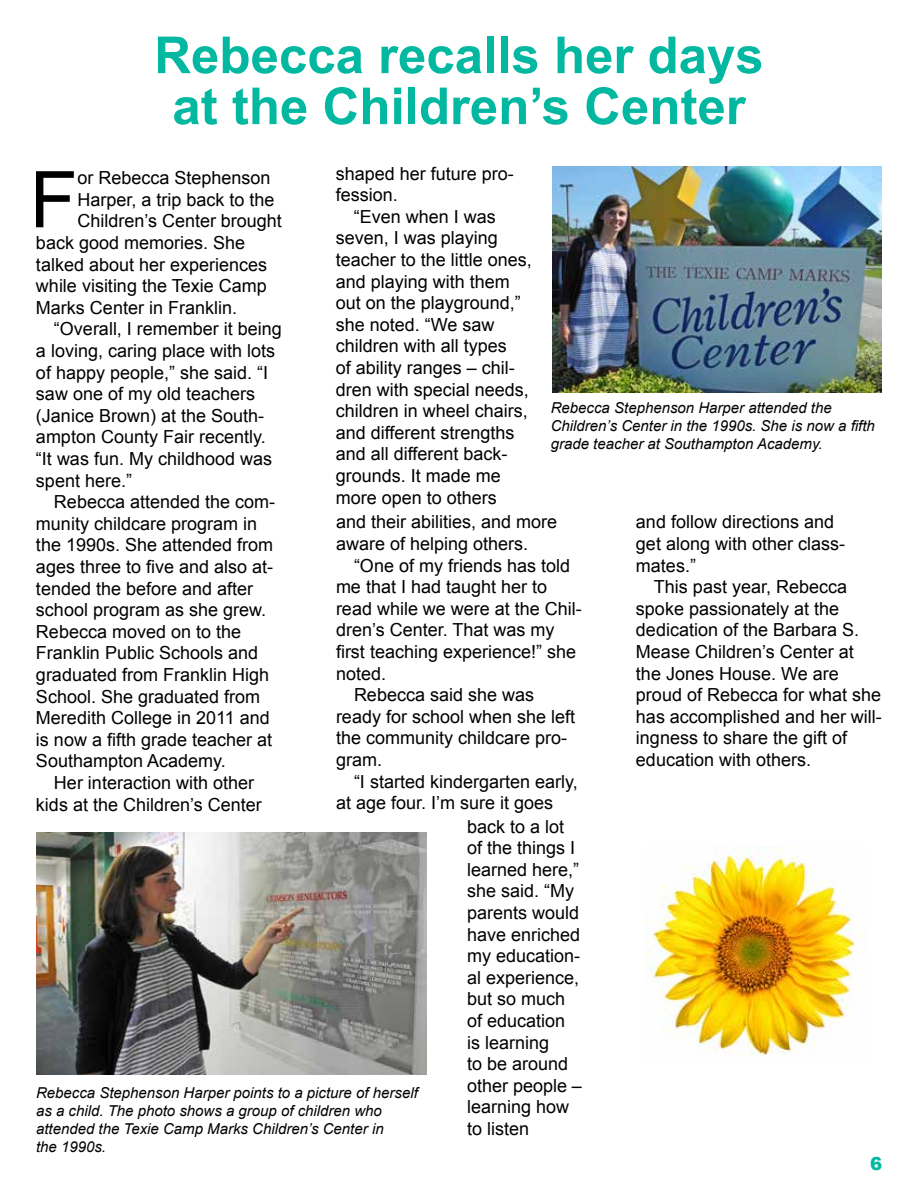
<style>
.page{position:relative;width:918px;height:1188px;background:#fff}
.page>*{position:absolute;margin:0;border:0;box-sizing:border-box;transform-origin:0 0}
.t1{font:78.3px "Arial";color:#000}
.t2{font:700 51px/51px "Arial";color:#02b8a0;text-align:center}
.t3{font:18px/21.6px "Arial";color:#000}
.t4{font:900 18px "Arial";color:#02b8a0}
.t5{font:italic 15px/18px "Arial";color:#000}
</style>
<div class="page">
<img style="left:36px;top:832px;width:391px;height:243px">
<img style="left:553px;top:167px;width:329px;height:225px">
<img style="left:644px;top:847px;width:224px;height:208px">
<h2 class="t2" style="left:154px;top:31px;width:611px">Rebecca recalls her days at the Children’s Center</h2>
<p class="t3" style="left:336px;top:163px;width:180px">shaped her future pro&shy;fession.</p>
<p class="t3" style="left:336px;top:206px;width:198px;text-indent:18px">“Even when I was seven, I was playing teacher to the little ones, and playing with them out on the playground,” she noted. “We saw children with all types<br>of ability ranges – chil&shy;dren with special needs, children in wheel chairs, and different strengths and all different back&shy;grounds. It made me more open to others</p>
<p class="t3" style="left:336px;top:512px;width:223px">and their abilities, and more aware of helping others.</p>
<p class="t3" style="left:354px;top:555px;width:218px">“One of my friends has told</p>
<p class="t3" style="left:336px;top:576px;width:213px">me that I had taught her to</p>
<p class="t3" style="left:336px;top:598px;width:247px">read while we were at the Chil-</p>
<p class="t3" style="left:336px;top:620px;width:220px">dren’s Center. That was my</p>
<p class="t3" style="left:336px;top:641px;width:242px">first teaching experience!” she</p>
<p class="t3" style="left:336px;top:663px;width:52px">noted.</p>
<p class="t3" style="left:354px;top:684px;width:182px">Rebecca said she was</p>
<p class="t3" style="left:336px;top:706px;width:241px">ready for school when she left</p>
<p class="t3" style="left:336px;top:728px;width:233px">the community childcare pro-</p>
<p class="t3" style="left:336px;top:749px;width:48px">gram.</p>
<p class="t3" style="left:354px;top:771px;width:225px">“I started kindergarten early,</p>
<p class="t3" style="left:336px;top:792px;width:219px">at age four. I’m sure it goes</p>
<p class="t3" style="left:467px;top:816px;width:116px">back to a lot of the things I learned here,” she said. “My parents would have enriched my education&shy;al experience, but so much of education is learning<br>to be around other people – learning how to listen</p>
<h1 class="t1" style="left:30px;top:149px;width:49px">F</h1>
<p class="t3" style="left:77px;top:167px;width:195px">or Rebecca Stephenson</p>
<p class="t3" style="left:77px;top:189px;width:199px">Harper, a trip back to the</p>
<p class="t3" style="left:77px;top:210px;width:206px">Children’s Center brought</p>
<p class="t3" style="left:36px;top:232px;width:211px">back good memories. She</p>
<p class="t3" style="left:36px;top:254px;width:233px">talked about her experiences</p>
<p class="t3" style="left:36px;top:275px;width:232px">while visiting the Texie Camp</p>
<p class="t3" style="left:36px;top:297px;width:203px">Marks Center in Franklin.</p>
<p class="t3" style="left:54px;top:318px;width:229px">“Overall, I remember it being</p>
<p class="t3" style="left:36px;top:340px;width:241px">a loving, caring place with lots</p>
<p class="t3" style="left:36px;top:362px;width:234px">of happy people,” she said. “I</p>
<p class="t3" style="left:36px;top:383px;width:221px">saw one of my old teachers</p>
<p class="t3" style="left:36px;top:405px;width:230px">(Janice Brown) at the South-</p>
<p class="t3" style="left:36px;top:426px;width:231px">ampton County Fair recently.</p>
<p class="t3" style="left:36px;top:448px;width:238px">“It was fun. My childhood was</p>
<p class="t3" style="left:36px;top:470px;width:98px">spent here.”</p>
<p class="t3" style="left:54px;top:491px;width:223px">Rebecca attended the com-</p>
<p class="t3" style="left:36px;top:513px;width:223px">munity childcare program in</p>
<p class="t3" style="left:36px;top:534px;width:239px">the 1990s. She attended from</p>
<p class="t3" style="left:36px;top:556px;width:239px">ages three to five and also at-</p>
<p class="t3" style="left:36px;top:578px;width:219px">tended the before and after</p>
<p class="t3" style="left:36px;top:599px;width:232px">school program as she grew.</p>
<p class="t3" style="left:36px;top:621px;width:207px">Rebecca moved on to the</p>
<p class="t3" style="left:36px;top:642px;width:224px">Franklin Public Schools and</p>
<p class="t3" style="left:36px;top:664px;width:235px">graduated from Franklin High</p>
<p class="t3" style="left:36px;top:686px;width:226px">School. She graduated from</p>
<p class="t3" style="left:36px;top:707px;width:235px">Meredith College in 2011 and</p>
<p class="t3" style="left:36px;top:729px;width:238px">is now a fifth grade teacher at</p>
<p class="t3" style="left:36px;top:750px;width:191px">Southampton Academy.</p>
<p class="t3" style="left:54px;top:772px;width:202px">Her interaction with other</p>
<p class="t3" style="left:36px;top:794px;width:227px">kids at the Children’s Center</p>
<p class="t5" style="left:551px;top:399px;width:326px">Rebecca Stephenson Harper attended the<br>Children’s Center in the 1990s. She is now a fifth grade teacher at Southampton Academy.</p>
<p class="t3" style="left:636px;top:512px;width:211px">and follow directions and get along with other class&shy;mates.”</p>
<p class="t3" style="left:636px;top:576px;width:247px;text-indent:18px">This past year, Rebecca spoke passionately at the dedication of the Barbara S.<br>Mease Children’s Center at the Jones House. We are proud of Rebecca for what she has accomplished and her will&shy;ingness to share the gift of education with others.</p>
<p class="t5" style="left:36px;top:1084px;width:383px">Rebecca Stephenson Harper points to a picture of herself as a child. The photo shows a group of children who attended the Texie Camp Marks Children’s Center in<br>the 1990s.</p>
<p class="t4" style="left:870px;top:1151px;width:14px">6</p>
</div>
